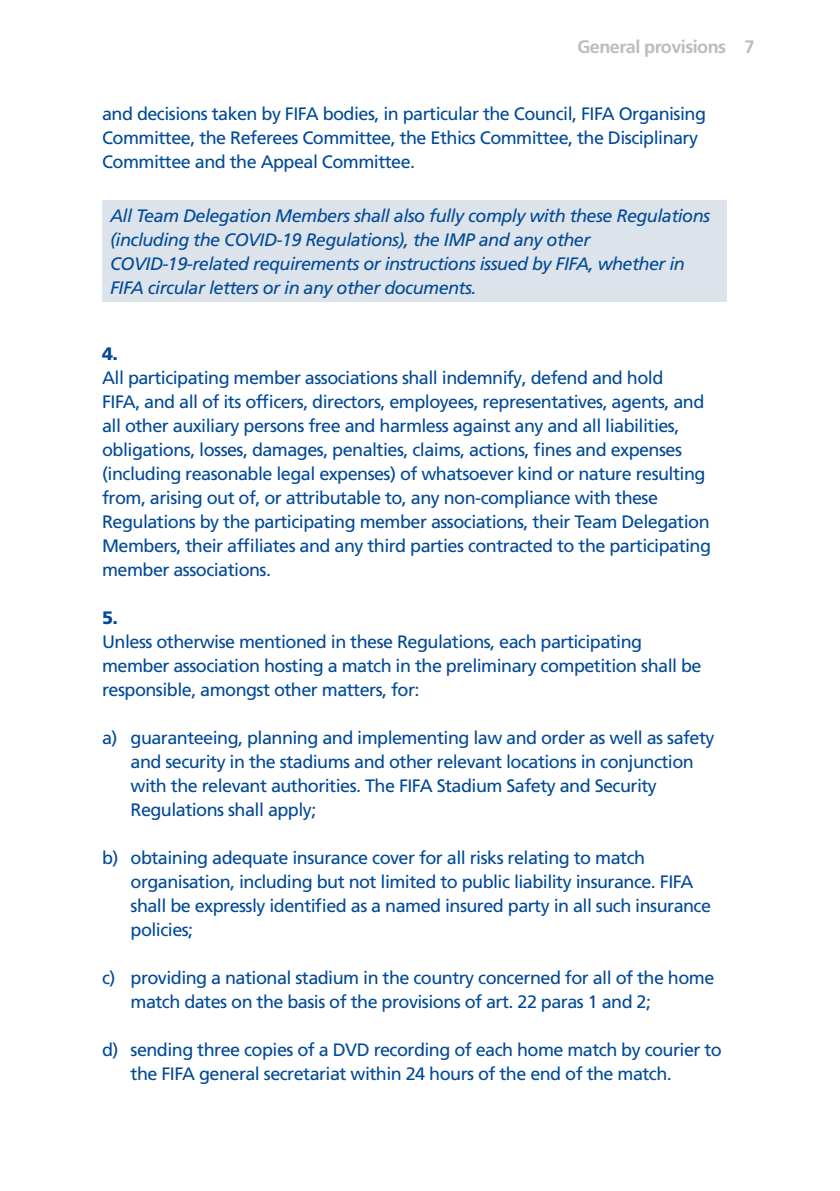
<style>
.page{position:relative;width:840px;height:1191px;background:#fff}
.page>*{position:absolute;margin:0;border:0;box-sizing:border-box;transform-origin:0 0}
._01_Fliesstext_EN{font:18px/24px "Frutiger LT Pro";letter-spacing:-.03em;color:#004a98}
.a__Einzug{font:18px/24px "Frutiger LT Pro";letter-spacing:-.03em;color:#004a98}
.COVID-Box-Text_1{font:italic 18px/24px "Frutiger LT Pro";letter-spacing:-.03em;color:#004a98}
.Rubrik_rechtsbündig{font:700 18px "Frutiger LT Com";letter-spacing:-.03em;color:#bcbcbc}
._1__Unterparagraf{font:900 18px "Frutiger LT Pro";color:#004a98}
</style>
<div class="page">
<div style="left:102px;top:200px;width:624px;height:102px;background:#dde3eb"></div>
<p class="Rubrik_rechtsbündig" style="left:577px;top:36px;width:150px">General provisions</p>
<p class="_01_Fliesstext_EN" style="left:102px;top:102px;width:605px">and decisions taken by FIFA bodies, in particular the Council, FIFA Organising<br>Committee, the Referees Committee, the Ethics Committee, the Disciplinary<br>Committee and the Appeal Committee.</p>
<p class="COVID-Box-Text_1" style="left:110px;top:203px;width:601px">All Team Delegation Members shall also fully comply with these Regulations (including the COVID-19 Regulations), the IMP and any other COVID-19-related requirements or instructions issued by FIFA, whether in FIFA circular letters or in any other documents.</p>
<p class="Rubrik_rechtsbündig" style="left:744px;top:36px;width:12px">7</p>
<p class="_1__Unterparagraf" style="left:102px;top:343px;width:17px">4.</p>
<p class="_01_Fliesstext_EN" style="left:102px;top:366px;width:610px">All participating member associations shall indemnify, defend and hold<br>FIFA, and all of its officers, directors, employees, representatives, agents, and all other auxiliary persons free and harmless against any and all liabilities, obligations, losses, damages, penalties, claims, actions, fines and expenses (including reasonable legal expenses) of whatsoever kind or nature resulting from, arising out of, or attributable to, any non-compliance with these Regulations by the participating member associations, their Team Delegation Members, their affiliates and any third parties contracted to the participating member associations.</p>
<p class="_1__Unterparagraf" style="left:102px;top:607px;width:17px">5.</p>
<p class="_01_Fliesstext_EN" style="left:102px;top:630px;width:600px">Unless otherwise mentioned in these Regulations, each participating member association hosting a match in the preliminary competition shall be responsible, amongst other matters, for:</p>
<p class="a__Einzug" style="left:130px;top:726px;width:585px;text-indent:-28px">a) guaranteeing, planning and implementing law and order as well as safety and security in the stadiums and other relevant locations in conjunction with the relevant authorities. The FIFA Stadium Safety and Security Regulations shall apply;</p>
<p class="a__Einzug" style="left:130px;top:846px;width:581px;text-indent:-28px">b) obtaining adequate insurance cover for all risks relating to match organisation, including but not limited to public liability insurance. FIFA shall be expressly identified as a named insured party in all such insurance policies;</p>
<p class="a__Einzug" style="left:130px;top:966px;width:585px;text-indent:-28px">c) providing a national stadium in the country concerned for all of the home match dates on the basis of the provisions of art. 22 paras 1 and 2;</p>
<p class="a__Einzug" style="left:130px;top:1038px;width:592px;text-indent:-28px">d) sending three copies of a DVD recording of each home match by courier to the FIFA general secretariat within 24 hours of the end of the match.</p>
</div>
